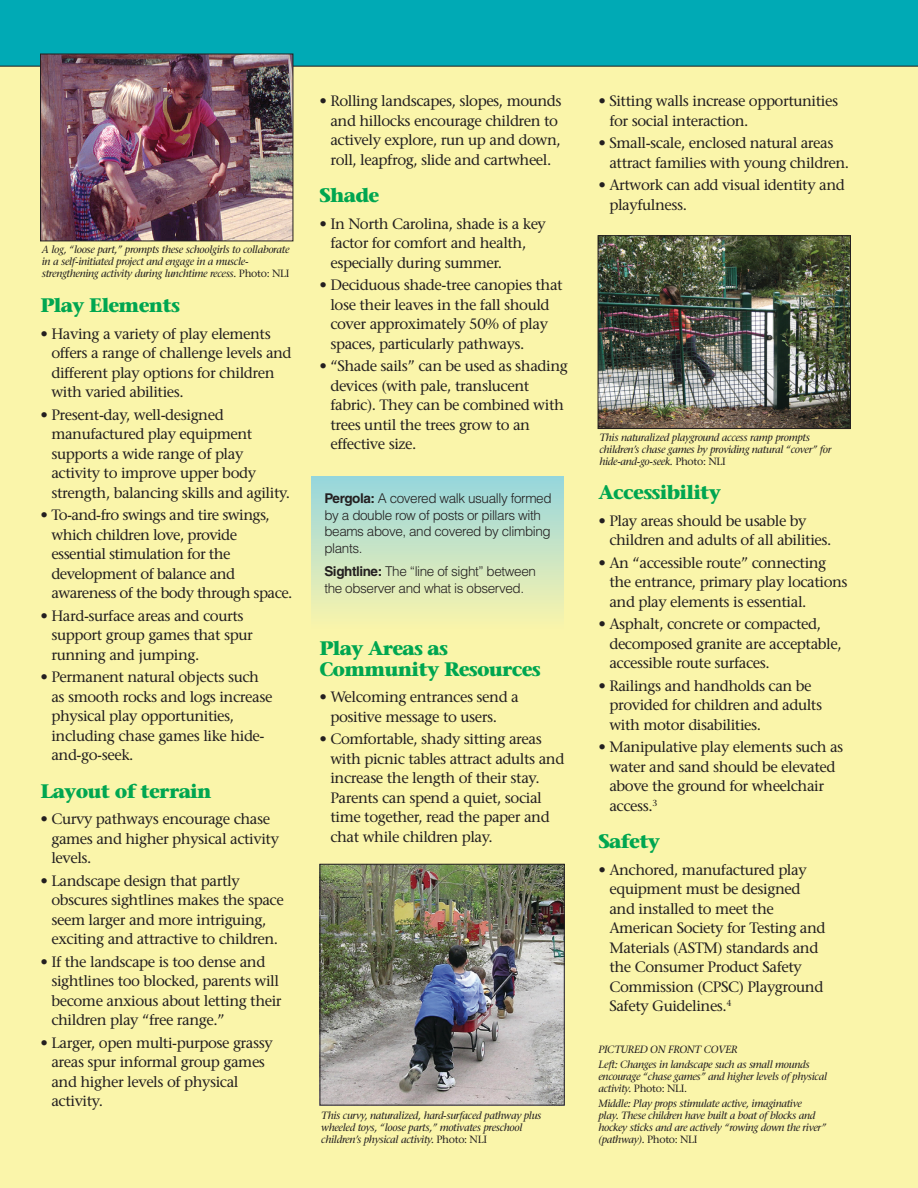
<style>
.page{position:relative;width:918px;height:1188px;background:#fff}
.page>*{position:absolute;margin:0;border:0;box-sizing:border-box;transform-origin:0 0}
.t1{font:700 19.5px/21px "Stone Serif";letter-spacing:-.04em;color:#00a650}
.t2{font:15px/19.5px "Stone Serif";letter-spacing:-.03em;color:#231f20}
.t3{font:300 13.5px/16.5px "Helvetica";letter-spacing:-.03em;color:#231f20}
.t4{font:italic 10.5px/12px "Stone Serif";letter-spacing:-.03em;color:#231f20}
.s1{font-style:normal}
.s2{font-weight:700}
</style>
<div class="page">
<div style="left:0;top:0;width:918px;height:121px;background:#00aab5"></div>
<div style="left:0;top:66px;width:918px;height:1122px;background:#faf5aa"></div>
<img style="left:322px;top:866px;width:241px;height:238px">
<div style="left:320px;top:864px;width:245px;height:242px;border:1px solid #231f20"></div>
<img style="left:600px;top:237px;width:249px;height:190px">
<div style="left:598px;top:235px;width:253px;height:194px;border:1px solid #231f20"></div>
<div style="left:312px;top:477px;width:252px;height:152px;background:linear-gradient(to bottom,#97d6dd,#faf4ac)"></div>
<img style="left:42px;top:56px;width:249px;height:183px">
<div style="left:40px;top:54px;width:253px;height:187px;border:1px solid #231f20"></div>
<p class="t4" style="left:42px;top:244px;width:249px">A log, “loose part,” prompts these schoolgirls to collaborate in a self-initiated project and engage in a muscle&shy;strengthening activity during lunchtime recess. <span class="s1">Photo: NLI</span></p>
<h1 class="t1" style="left:40px;top:294px;width:141px">Play Elements</h1>
<p class="t2" style="left:51px;top:324px;width:242px;text-indent:-11px">• Having a variety of play elements offers a range of challenge levels and different play options for children with varied abilities.</p>
<p class="t2" style="left:51px;top:405px;width:240px;text-indent:-11px">• Present-day, well-designed manufactured play equipment supports a wide range of play activity to improve upper body strength, balancing skills and agility.</p>
<p class="t2" style="left:51px;top:505px;width:243px;text-indent:-11px">• To-and-fro swings and tire swings, which children love, provide essential stimulation for the development of balance and awareness of the body through space.</p>
<p class="t2" style="left:51px;top:606px;width:203px;text-indent:-11px">• Hard-surface areas and courts support group games that spur running and jumping.</p>
<p class="t2" style="left:51px;top:667px;width:223px;text-indent:-11px">• Permanent natural objects such as smooth rocks and logs increase physical play opportunities, including chase games like hide&shy;and-go-seek.</p>
<h1 class="t1" style="left:40px;top:780px;width:173px">Layout of terrain</h1>
<p class="t2" style="left:51px;top:809px;width:229px;text-indent:-11px">• Curvy pathways encourage chase games and higher physical activity levels.</p>
<p class="t2" style="left:51px;top:871px;width:234px;text-indent:-11px">• Landscape design that partly obscures sightlines makes the space seem larger and more intriguing, exciting and attractive to children.</p>
<p class="t2" style="left:51px;top:952px;width:232px;text-indent:-11px">• If the landscape is too dense and sightlines too blocked, parents will become anxious about letting their children play “free range.”</p>
<p class="t2" style="left:51px;top:1033px;width:223px;text-indent:-11px">• Larger, open multi-purpose grassy areas spur informal group games and higher levels of physical activity.</p>
<p class="t2" style="left:330px;top:91px;width:233px;text-indent:-11px">• Rolling landscapes, slopes, mounds and hillocks encourage children to actively explore, run up and down, roll, leapfrog, slide and cartwheel.</p>
<h1 class="t1" style="left:320px;top:185px;width:61px">Shade</h1>
<p class="t2" style="left:330px;top:214px;width:217px;text-indent:-11px">• In North Carolina, shade is a key factor for comfort and health, especially during summer.</p>
<p class="t2" style="left:330px;top:275px;width:234px;text-indent:-11px">• Deciduous shade-tree canopies that lose their leaves in the fall should cover approximately 50% of play spaces, particularly pathways.</p>
<p class="t2" style="left:330px;top:356px;width:239px;text-indent:-11px">• “Shade sails” can be used as shading devices (with pale, translucent fabric). They can be combined with trees until the trees grow to an effective size.</p>
<p class="t3" style="left:324px;top:490px;width:229px"><span class="s2">Pergola:</span> A covered walk usually formed by a double row of posts or pillars with beams above, and covered by climbing plants.</p>
<p class="t3" style="left:324px;top:563px;width:213px"><span class="s2">Sightline:</span> The “line of sight” between the observer and what is observed.</p>
<h1 class="t1" style="left:320px;top:637px;width:223px">Play Areas as<br>Community Resources</h1>
<p class="t2" style="left:330px;top:687px;width:190px;text-indent:-11px">• Welcoming entrances send a positive message to users.</p>
<p class="t2" style="left:330px;top:729px;width:236px;text-indent:-11px">• Comfortable, shady sitting areas with picnic tables attract adults and increase the length of their stay.<br>Parents can spend a quiet, social time together, read the paper and chat while children play.</p>
<p class="t4" style="left:321px;top:1109px;width:222px">This curvy, naturalized, hard-surfaced pathway plus wheeled toys, “loose parts,” motivates preschool children’s physical activity. <span class="s1">Photo: NLI</span></p>
<p class="t2" style="left:609px;top:91px;width:230px;text-indent:-11px">• Sitting walls increase opportunities for social interaction.</p>
<p class="t2" style="left:609px;top:133px;width:241px;text-indent:-11px">• Small-scale, enclosed natural areas attract families with young children.</p>
<p class="t2" style="left:609px;top:175px;width:237px;text-indent:-11px">• Artwork can add visual identity and playfulness.</p>
<p class="t4" style="left:599px;top:431px;width:234px">This naturalized playground access ramp prompts children’s chase games by providing natural “cover” for hide-and-go-seek. <span class="s1">Photo: NLI</span></p>
<h1 class="t1" style="left:598px;top:482px;width:124px">Accessibility</h1>
<p class="t2" style="left:609px;top:511px;width:224px;text-indent:-11px">• Play areas should be usable by children and adults of all abilities.</p>
<p class="t2" style="left:609px;top:553px;width:240px;text-indent:-11px">• An “accessible route” connecting the entrance, primary play locations and play elements is essential.</p>
<p class="t2" style="left:609px;top:614px;width:234px;text-indent:-11px">• Asphalt, concrete or compacted, decomposed granite are acceptable, accessible route surfaces.</p>
<p class="t2" style="left:609px;top:676px;width:214px;text-indent:-11px">• Railings and handholds can be provided for children and adults with motor disabilities.</p>
<p class="t2" style="left:609px;top:737px;width:236px;text-indent:-11px">• Manipulative play elements such as water and sand should be elevated above the ground for wheelchair access.<sup>3</sup></p>
<h1 class="t1" style="left:598px;top:831px;width:63px">Safety</h1>
<p class="t2" style="left:609px;top:860px;width:218px;text-indent:-11px">• Anchored, manufactured play equipment must be designed and installed to meet the<br>American Society for Testing and<br>Materials (ASTM) standards and the Consumer Product Safety<br>Commission (CPSC) Playground<br>Safety Guidelines.<sup>4</sup></p>
<p class="t4" style="left:598px;top:1042px;width:213px;line-height:15px;text-indent:29px">red on front co ver<br>Left: Changes in landscape such as small mounds</p>
<p class="t4" style="left:598px;top:1071px;width:230px">encourage “chase games” and higher levels ofphysical activity. <span class="s1">Photo: NLI.</span></p>
<p class="t4" style="left:598px;top:1098px;width:229px">Middle: Play props stimulate active, imaginative<br>play. These children have built a boat ofblocks and hockey sticks and are actively “rowing down the river” (pathway). <span class="s1">Photo: NLI</span></p>
<p class="t4" style="left:598px;top:1044px;width:17px">Pictu</p>
</div>
